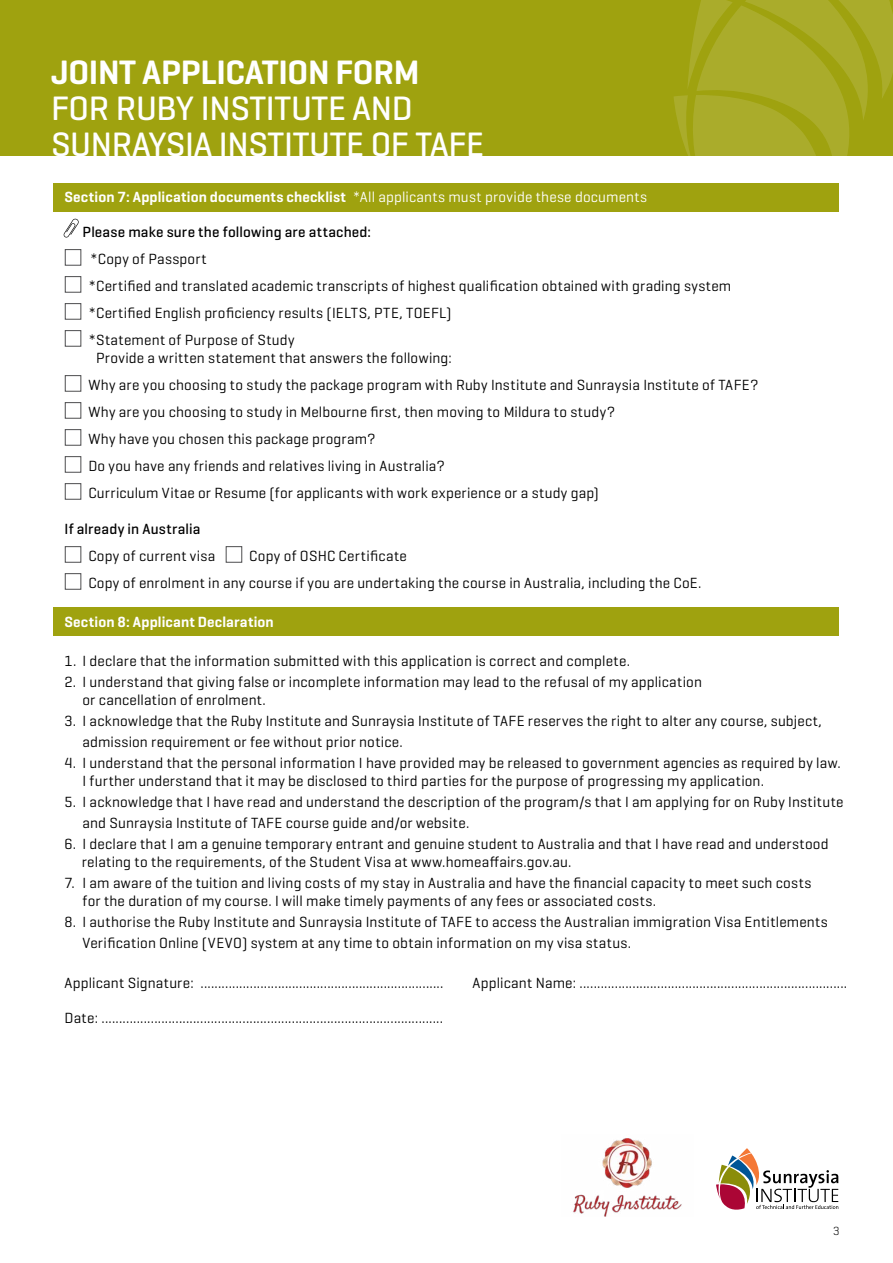
<style>
.page{position:relative;width:893px;height:1263px;background:#fff}
.page>*{position:absolute;margin:0;border:0;box-sizing:border-box;transform-origin:0 0}
.t1{font:500 34.5px/36px "Geogrotesque";letter-spacing:-.01em;color:#fff}
.t2{font:600 34.5px "Geogrotesque";letter-spacing:-.01em;color:#fff}
.t3{font:15px/18px "Geogrotesque";letter-spacing:.015em;color:#000}
.t4{font:15px "Geogrotesque";letter-spacing:.01em;color:#fff}
.t5{font:500 15px "Geogrotesque";letter-spacing:.015em;color:#000}
.t6{font:600 15px "Geogrotesque";letter-spacing:.01em;color:#fff}
.t7{font:300 12px "Geogrotesque";color:#000}
.s1{font-weight:600}
.s2{color:#4d4d4f}
</style>
<div class="page">
<div style="left:0;top:0;width:893px;height:155px;background:#9fa20f"></div>
<svg style="left:674px;top:0;width:219px;height:212px"></svg>
<img style="left:573px;top:1138px;width:109px;height:78px">
<svg style="left:716px;top:1148px;width:122px;height:62px"></svg>
<div style="left:53px;top:183px;width:785px;height:28px;background:#9fa20f"></div>
<div style="left:53px;top:607px;width:786px;height:28px;background:#9fa20f"></div>
<svg style="left:64px;top:219px;width:15px;height:18px"></svg>
<h1 class="t2" style="left:51px;top:50px;width:370px">JOINT APPLICATION FORM</h1>
<h1 class="t1" style="left:51px;top:89px;width:435px">FOR RUBY INSTITUTE AND<br>SUNRAYSIA INSTITUTE OF TAFE</h1>
<p class="t4" style="left:64px;top:188px;width:584px"><span class="s1">Section 7: Application documents checklist</span> *All applicants must provide these documents</p>
<p class="t5" style="left:82px;top:222px;width:290px">Please make sure the following are attached:</p>
<p class="t3" style="left:64px;top:249px;width:144px"><span class="s2">■</span> *Copy of Passport</p>
<p class="t3" style="left:64px;top:276px;width:668px"><span class="s2">■</span> *Certified and translated academic transcripts of highest qualification obtained with grading system</p>
<p class="t3" style="left:64px;top:303px;width:389px"><span class="s2">■</span> *Certified English proficiency results (IELTS, PTE, TOEFL)</p>
<p class="t3" style="left:96px;top:330px;width:357px;text-indent:-31px"><span class="s2">■</span> *Statement of Purpose of Study<br>Provide a written statement that answers the following:</p>
<p class="t3" style="left:64px;top:375px;width:695px"><span class="s2">■</span> Why are you choosing to study the package program with Ruby Institute and Sunraysia Institute of TAFE?</p>
<p class="t3" style="left:64px;top:402px;width:552px"><span class="s2">■</span> Why are you choosing to study in Melbourne first, then moving to Mildura to study?</p>
<p class="t3" style="left:64px;top:429px;width:313px"><span class="s2">■</span> Why have you chosen this package program?</p>
<p class="t3" style="left:64px;top:456px;width:382px"><span class="s2">■</span> Do you have any friends and relatives living in Australia?</p>
<p class="t3" style="left:64px;top:483px;width:536px"><span class="s2">■</span> Curriculum Vitae or Resume (for applicants with work experience or a study gap)</p>
<p class="t5" style="left:64px;top:519px;width:137px">If already in Australia</p>
<p class="t3" style="left:64px;top:546px;width:344px"><span class="s2">■</span> Copy of current visa <span class="s2">■</span> Copy of OSHC Certificate</p>
<p class="t3" style="left:64px;top:573px;width:638px"><span class="s2">■</span> Copy of enrolment in any course if you are undertaking the course in Australia, including the CoE.</p>
<p class="t6" style="left:64px;top:612px;width:211px">Section 8: Applicant Declaration</p>
<p class="t3" style="left:64px;top:651px;width:567px">1. I declare that the information submitted with this application is correct and complete.</p>
<p class="t3" style="left:82px;top:672px;width:621px;text-indent:-18px">2. I understand that giving false or incomplete information may lead to the refusal of my application or cancellation of enrolment.</p>
<p class="t3" style="left:82px;top:710px;width:741px;line-height:21px;text-indent:-18px">3. I acknowledge that the Ruby Institute and Sunraysia Institute of TAFE reserves the right to alter any course, subject, admission requirement or fee without prior notice.</p>
<p class="t3" style="left:82px;top:753px;width:760px;text-indent:-18px">4. I understand that the personal information I have provided may be released to government agencies as required by law.<br>I further understand that it may be disclosed to third parties for the purpose of progressing my application.</p>
<p class="t3" style="left:82px;top:791px;width:763px;line-height:21px;text-indent:-18px">5. I acknowledge that I have read and understand the description of the program/s that I am applying for on Ruby Institute and Sunraysia Institute of TAFE course guide and/or website.</p>
<p class="t3" style="left:82px;top:834px;width:748px;text-indent:-17px">6. I declare that I am a genuine temporary entrant and genuine student to Australia and that I have read and understood relating to the requirements, of the Student Visa at www.homeaffairs.gov.au.</p>
<p class="t3" style="left:82px;top:873px;width:730px;text-indent:-18px">7. I am aware of the tuition and living costs of my stay in Australia and have the financial capacity to meet such costs for the duration of my course. I will make timely payments of any fees or associated costs.</p>
<p class="t3" style="left:82px;top:911px;width:747px;line-height:21px;text-indent:-18px">8. I authorise the Ruby Institute and Sunraysia Institute of TAFE to access the Australian immigration Visa Entitlements<br>Verification Online (VEVO) system at any time to obtain information on my visa status.</p>
<p class="t3" style="left:64px;top:974px;width:380px">Applicant Signature: .....................................................................</p>
<p class="t3" style="left:472px;top:974px;width:376px">Applicant Name: ............................................................................</p>
<p class="t3" style="left:64px;top:1008px;width:380px">Date: .................................................................................................</p>
<p class="t7" style="left:833px;top:1224px;width:8px">3</p>
</div>
